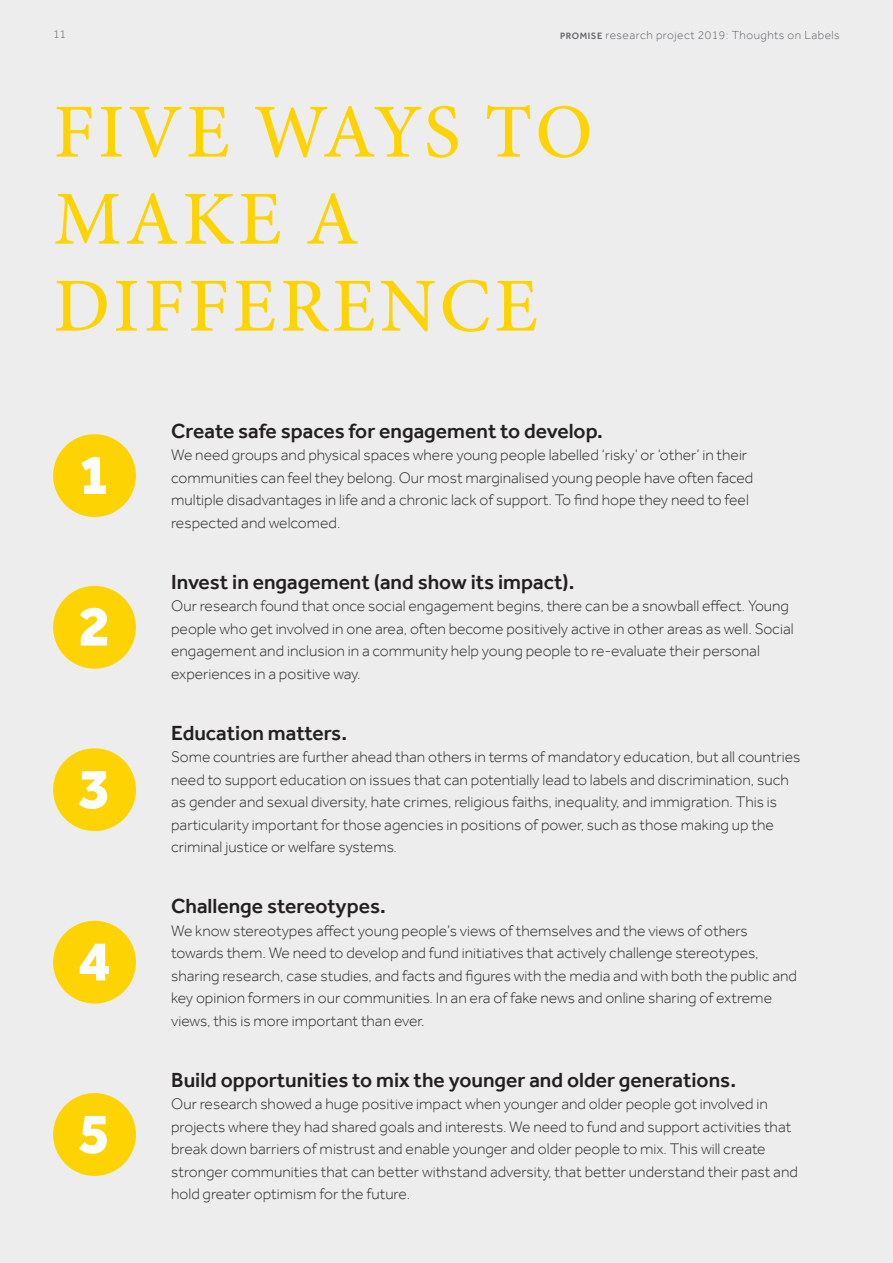
<style>
.page{position:relative;width:893px;height:1263px;background:#ededee}
.page>*{position:absolute;margin:0;border:0;box-sizing:border-box;transform-origin:0 0}
.header_effra_79_74_6{font:500 76.5px/87px "Minion Pro";letter-spacing:.05em;color:#fed304}
.infographic_effra_nu{font:800 58.5px "Effra";color:#fff}
.sub_header_effra_14{font:500 21px "Effra";color:#231f20}
.body_effra_11_15_5_4{font:300 15.75px/22.5px "Effra";color:#2b292a}
.cover_sub_title_MINI{font:300 12px "Effra";letter-spacing:.04em;color:#636366}
.s1{font-weight:500;font-size:9.45px}
</style>
<div class="page">
<div style="left:53px;top:434px;width:83px;height:83px;background:#fed304;border-radius:50%"></div>
<div style="left:53px;top:586px;width:83px;height:83px;background:#fed304;border-radius:50%"></div>
<div style="left:53px;top:748px;width:83px;height:83px;background:#fed304;border-radius:50%"></div>
<div style="left:53px;top:921px;width:83px;height:82px;background:#fed304;border-radius:50%"></div>
<div style="left:53px;top:1093px;width:83px;height:83px;background:#fed304;border-radius:50%"></div>
<p class="cover_sub_title_MINI" style="left:53px;top:27px;width:14px">11</p>
<p class="cover_sub_title_MINI" style="left:560px;top:28px;width:281px"><span class="s1">PROMISE</span> research project 2019: Thoughts on Labels</p>
<p class="header_effra_79_74_6" style="left:54px;top:89px;width:541px">FIVE WAYS TO<br>MAKE A<br>DIFFERENCE</p>
<p class="infographic_effra_nu" style="left:78px;top:439px;width:34px">1</p>
<p class="infographic_effra_nu" style="left:78px;top:591px;width:34px">2</p>
<p class="infographic_effra_nu" style="left:78px;top:754px;width:34px">3</p>
<p class="infographic_effra_nu" style="left:78px;top:926px;width:34px">4</p>
<p class="infographic_effra_nu" style="left:78px;top:1098px;width:34px">5</p>
<p class="sub_header_effra_14" style="left:171px;top:418px;width:433px">Create safe spaces for engagement to develop.</p>
<p class="body_effra_11_15_5_4" style="left:171px;top:443px;width:584px">We need groups and physical spaces where young people labelled ‘risky’ or ‘other’ in their communities can feel they belong. Our most marginalised young people have often faced multiple disadvantages in life and a chronic lack of support. To find hope they need to feel respected and welcomed.</p>
<p class="sub_header_effra_14" style="left:171px;top:569px;width:405px">Invest in engagement (and show its impact).</p>
<p class="body_effra_11_15_5_4" style="left:171px;top:594px;width:624px">Our research found that once social engagement begins, there can be a snowball effect. Young people who get involved in one area, often become positively active in other areas as well. Social engagement and inclusion in a community help young people to re-evaluate their personal experiences in a positive way.</p>
<p class="sub_header_effra_14" style="left:171px;top:720px;width:177px">Education matters.</p>
<p class="body_effra_11_15_5_4" style="left:171px;top:745px;width:631px">Some countries are further ahead than others in terms of mandatory education, but all countries need to support education on issues that can potentially lead to labels and discrimination, such as gender and sexual diversity, hate crimes, religious faiths, inequality, and immigration. This is particularity important for those agencies in positions of power, such as those making up the criminal justice or welfare systems.</p>
<p class="sub_header_effra_14" style="left:171px;top:894px;width:216px">Challenge stereotypes.</p>
<p class="body_effra_11_15_5_4" style="left:171px;top:919px;width:627px">We know stereotypes affect young people’s views of themselves and the views of others towards them. We need to develop and fund initiatives that actively challenge stereotypes, sharing research, case studies, and facts and figures with the media and with both the public and key opinion formers in our communities. In an era of fake news and online sharing of extreme views, this is more important than ever.</p>
<p class="sub_header_effra_14" style="left:171px;top:1067px;width:566px">Build opportunities to mix the younger and older generations.</p>
<p class="body_effra_11_15_5_4" style="left:171px;top:1092px;width:628px">Our research showed a huge positive impact when younger and older people got involved in projects where they had shared goals and interests. We need to fund and support activities that break down barriers of mistrust and enable younger and older people to mix. This will create stronger communities that can better withstand adversity, that better understand their past and hold greater optimism for the future.</p>
</div>
